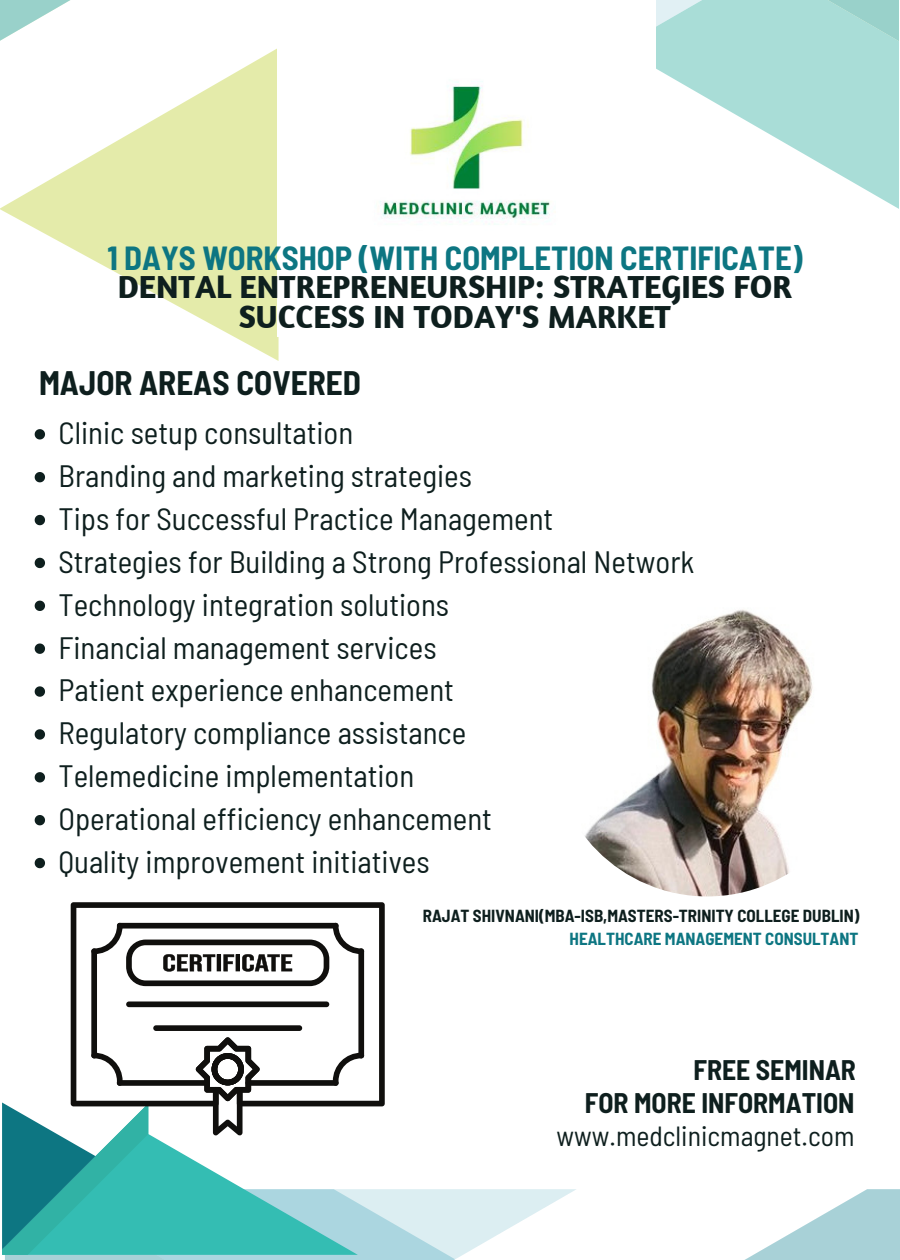
<style>
.page{position:relative;width:900px;height:1260px;background:#fff}
.page>*{position:absolute;margin:0;border:0;box-sizing:border-box;transform-origin:0 0}
.t1{font:700 semi-condensed 33.19px "Barlow";color:#0e1f1e}
.t2{font:700 32.69px/29.3px "Amaranth";color:#0e1f1e;text-align:center}
.t3{font:semi-condensed 30.88px "Barlow";color:#0e1f1e}
.t4{font:700 semi-condensed 27.69px "Barlow";color:#0e1f1e}
.t5{font:semi-condensed 27.69px "Barlow";color:#0e1f1e}
.t6{font:700 semi-condensed 17.06px "Barlow";color:#0e1f1e}
.t7{font:700 semi-condensed 17.06px "Barlow";color:#0d7682}
.s1{font-family:"Barlow";font-stretch:semi-condensed;color:#0d7682}
</style>
<div class="page">
<svg style="left:656px;top:48px;width:243px;height:161px;fill:#a9ddd7"></svg>
<svg style="left:0;top:0;width:70px;height:41px"></svg>
<svg style="left:0;top:48px;width:279px;height:313px"></svg>
<svg style="left:656px;top:0;width:243px;height:48px;background:#aadcd6"></svg>
<img style="left:585px;top:609px;width:228px;height:288px">
<img style="left:278px;top:48px;width:272px;height:288px">
<svg style="left:35px;top:429px;width:10px;height:10px"></svg>
<svg style="left:35px;top:472px;width:10px;height:10px"></svg>
<svg style="left:35px;top:515px;width:10px;height:10px"></svg>
<svg style="left:35px;top:558px;width:10px;height:10px"></svg>
<svg style="left:35px;top:601px;width:10px;height:10px"></svg>
<svg style="left:35px;top:644px;width:10px;height:10px"></svg>
<svg style="left:35px;top:686px;width:10px;height:11px"></svg>
<svg style="left:35px;top:729px;width:10px;height:11px"></svg>
<svg style="left:35px;top:772px;width:10px;height:10px"></svg>
<svg style="left:35px;top:815px;width:10px;height:10px"></svg>
<svg style="left:35px;top:858px;width:10px;height:10px"></svg>
<svg style="left:71px;top:902px;width:314px;height:135px"></svg>
<div style="left:358px;top:948px;width:6px;height:110px;background:#100f0d;border-radius:3px"></div>
<div style="left:91px;top:948px;width:6px;height:110px;background:#100f0d;border-radius:3px"></div>
<div style="left:126px;top:1001px;width:203px;height:6px;background:#100f0d;border-radius:3px"></div>
<div style="left:153px;top:1025px;width:149px;height:6px;background:#100f0d;border-radius:3px"></div>
<svg style="left:91px;top:923px;width:273px;height:63px"></svg>
<svg style="left:2px;top:1037px;width:898px;height:223px"></svg>
<p class="t2" style="left:107px;top:243px;width:697px"><span class="s1">1 DAYS WORKSHOP (WITH COMPLETION CERTIFICATE)<br></span>DENTAL ENTREPRENEURSHIP: STRATEGIES FOR<br>SUCCESS IN TODAY'S MARKET</p>
<p class="t1" style="left:39px;top:362px;width:323px">MAJOR AREAS COVERED</p>
<h1 class="t3" style="left:58px;top:413px;width:296px">Clinic setup consultation</h1>
<h1 class="t3" style="left:58px;top:456px;width:415px">Branding and marketing strategies</h1>
<p class="t3" style="left:58px;top:499px;width:496px">Tips for Successful Practice Management</p>
<p class="t3" style="left:58px;top:542px;width:638px">Strategies for Building a Strong Professional Network</p>
<p class="t3" style="left:58px;top:585px;width:392px">Technology integration solutions</p>
<p class="t3" style="left:58px;top:628px;width:380px">Financial management services</p>
<p class="t3" style="left:58px;top:671px;width:397px">Patient experience enhancement</p>
<p class="t3" style="left:58px;top:713px;width:409px">Regulatory compliance assistance</p>
<p class="t3" style="left:58px;top:756px;width:357px">Telemedicine implementation</p>
<p class="t3" style="left:58px;top:799px;width:435px">Operational efficiency enhancement</p>
<p class="t3" style="left:58px;top:842px;width:373px">Quality improvement initiatives</p>
<p class="t6" style="left:423px;top:904px;width:438px">RAJAT SHIVNANI(MBA-ISB,MASTERS-TRINITY COLLEGE DUBLIN)</p>
<h3 class="t7" style="left:570px;top:928px;width:290px">HEALTHCARE MANAGEMENT CONSULTANT</h3>
<p class="t4" style="left:693px;top:1052px;width:164px">FREE SEMINAR</p>
<p class="t4" style="left:585px;top:1086px;width:271px">FOR MORE INFORMATION</p>
<p class="t5" style="left:557px;top:1119px;width:300px">www.medclinicmagnet.com</p>
</div>
